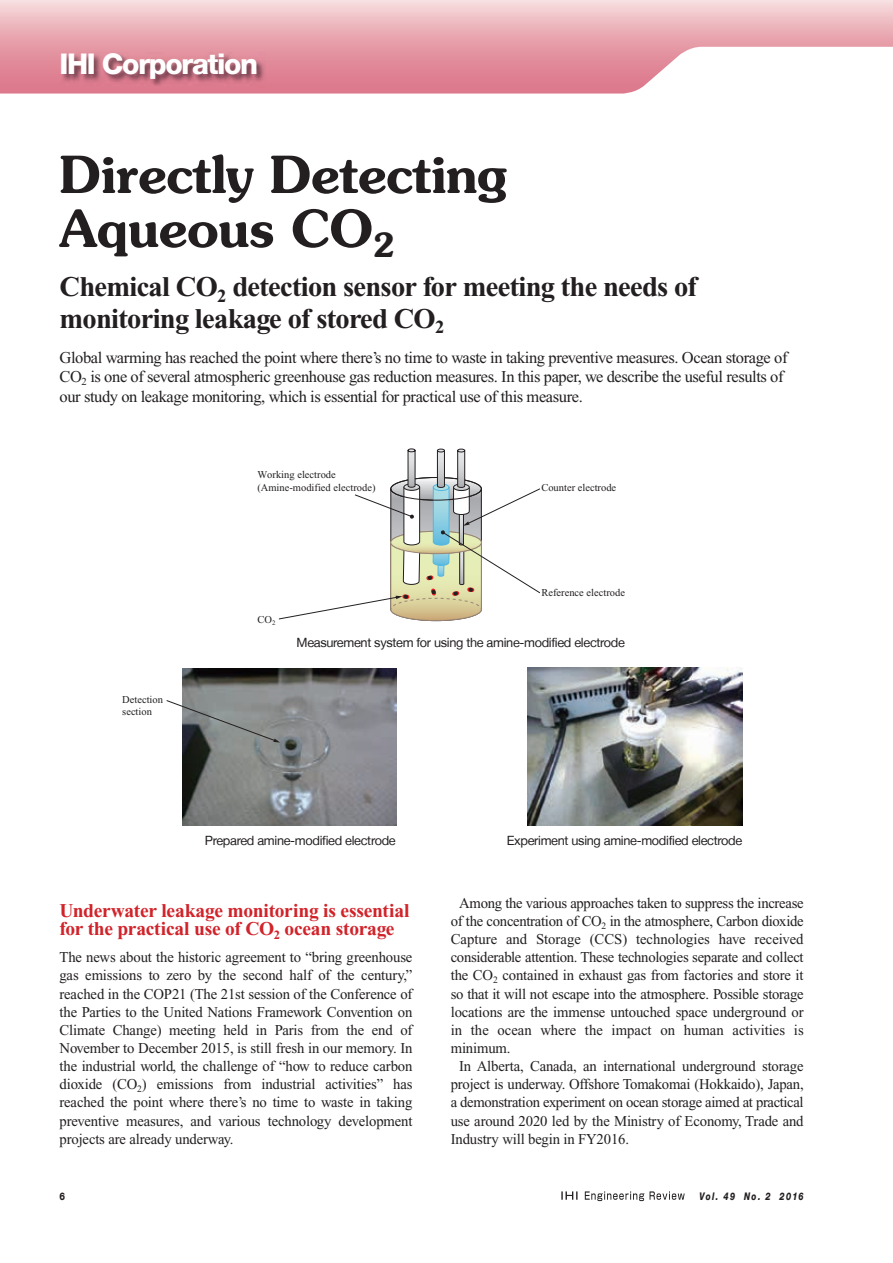
<style>
.page{position:relative;width:893px;height:1263px;background:#fff}
.page>*{position:absolute;margin:0;border:0;box-sizing:border-box;transform-origin:0 0}
.t1{font:600 51px/54px "Souvenir";letter-spacing:-.01em;color:#231f20}
.t2{font:700 28.5px/31.5px "Times New Roman";letter-spacing:-.025em;color:#231f20}
.t3{font:800 28.5px "Helvetica Neue LT";letter-spacing:-.05em;color:#fff}
.t4{font:700 19.5px/18.1px "Times New Roman";letter-spacing:-.015em;color:#d1232a}
.t5{font:16.5px/19.5px "Times New Roman";letter-spacing:-.025em;color:#231f20}
.t6{font:15px/18.1px "Times New Roman";letter-spacing:-.015em;color:#231f20;text-align:justify}
.t7{font:12.75px "Helvetica Neue LT";letter-spacing:-.025em;color:#231f20}
.t8{font:10.5px/13.5px "Times New Roman";color:#231f20}
.t9{font:italic 800 10.5px "Helvetica Neue LT";letter-spacing:.165em;color:#231f20;scale:.78 1}
.t10{font:800 10.5px "Helvetica Neue LT";color:#231f20;scale:.85 1}
</style>
<div class="page">
<svg style="left:561px;top:1191px;width:124px;height:10px"></svg>
<svg style="left:0;top:0;width:893px;height:94px;background:#ecb4bc"></svg>
<img style="left:61px;top:53px;width:204px;height:34px">
<svg style="left:278px;top:448px;width:263px;height:174px"></svg>
<img style="left:182px;top:668px;width:214px;height:157px">
<svg style="left:166px;top:700px;width:114px;height:42px;background:#8f9393"></svg>
<img style="left:528px;top:668px;width:214px;height:157px">
<h2 class="t3" style="left:60px;top:47px;width:200px">IHI Corporation</h2>
<h1 class="t1" style="left:60px;top:148px;width:450px">Directly Detecting<br>Aqueous CO<sub>2</sub></h1>
<h2 class="t2" style="left:60px;top:271px;width:639px">Chemical CO<sub>2</sub> detection sensor for meeting the needs of monitoring leakage of stored CO<sub>2</sub></h2>
<p class="t5" style="left:60px;top:347px;width:729px">Global warming has reached the point where there’s no time to waste in taking preventive measures. Ocean storage of<br>CO<sub>2</sub> is one of several atmospheric greenhouse gas reduction measures. In this paper, we describe the useful results of our study on leakage monitoring, which is essential for practical use of this measure.</p>
<p class="t8" style="left:257px;top:468px;width:120px">Working electrode (Amine-modified electrode)</p>
<p class="t8" style="left:257px;top:613px;width:20px">CO<sub>2</sub></p>
<p class="t8" style="left:541px;top:481px;width:76px">Counter electrode</p>
<p class="t8" style="left:541px;top:586px;width:85px">Reference electrode</p>
<p class="t8" style="left:122px;top:693px;width:42px;line-height:12px">Detection section</p>
<p class="t7" style="left:297px;top:635px;width:330px">Measurement system for using the amine-modified electrode</p>
<p class="t7" style="left:205px;top:833px;width:193px">Prepared amine-modified electrode</p>
<p class="t7" style="left:507px;top:833px;width:237px">Experiment using amine-modified electrode</p>
<h3 class="t4" style="left:60px;top:901px;width:352px">Underwater leakage monitoring is essential for the practical use of CO<sub>2</sub> ocean storage</h3>
<p class="t6" style="left:60px;top:948px;width:354px">The news about the historic agreement to “bring greenhouse gas emissions to zero by the second half of the century,” reached in the COP21 (The 21st session of the Conference of the Parties to the United Nations Framework Convention on Climate Change) meeting held in Paris from the end of November to December 2015, is still fresh in our memory. In the industrial world, the challenge of “how to reduce carbon dioxide (CO<sub>2</sub>) emissions from industrial activities” has reached the point where there’s no time to waste in taking preventive measures, and various technology development projects are already underway.</p>
<p class="t6" style="left:459px;top:894px;width:346px">Among the various approaches taken to suppress the increase</p>
<p class="t6" style="left:451px;top:912px;width:354px">of the concentration of CO<sub>2</sub> in the atmosphere, Carbon dioxide</p>
<p class="t6" style="left:451px;top:930px;width:354px">Capture and Storage (CCS) technologies have received</p>
<p class="t6" style="left:451px;top:948px;width:354px">considerable attention. These technologies separate and collect</p>
<p class="t6" style="left:451px;top:966px;width:354px">the CO<sub>2</sub> contained in exhaust gas from factories and store it</p>
<p class="t6" style="left:451px;top:984px;width:354px">so that it will not escape into the atmosphere. Possible storage</p>
<p class="t6" style="left:451px;top:1003px;width:354px">locations are the immense untouched space underground or</p>
<p class="t6" style="left:451px;top:1021px;width:354px">in the ocean where the impact on human activities is</p>
<p class="t6" style="left:451px;top:1039px;width:61px">minimum.</p>
<p class="t6" style="left:459px;top:1057px;width:346px">In Alberta, Canada, an international underground storage</p>
<p class="t6" style="left:451px;top:1075px;width:354px">project is underway. Offshore Tomakomai (Hokkaido), Japan,</p>
<p class="t6" style="left:451px;top:1093px;width:354px">a demonstration experiment on ocean storage aimed at practical</p>
<p class="t6" style="left:451px;top:1111px;width:354px">use around 2020 led by the Ministry of Economy, Trade and</p>
<p class="t6" style="left:451px;top:1130px;width:180px">Industry will begin in FY2016.</p>
<p class="t10" style="left:60px;top:1190px;width:8px">6</p>
<p class="t9" style="left:699px;top:1190px;width:135px">Vol. 49 No. 2 2016</p>
</div>
